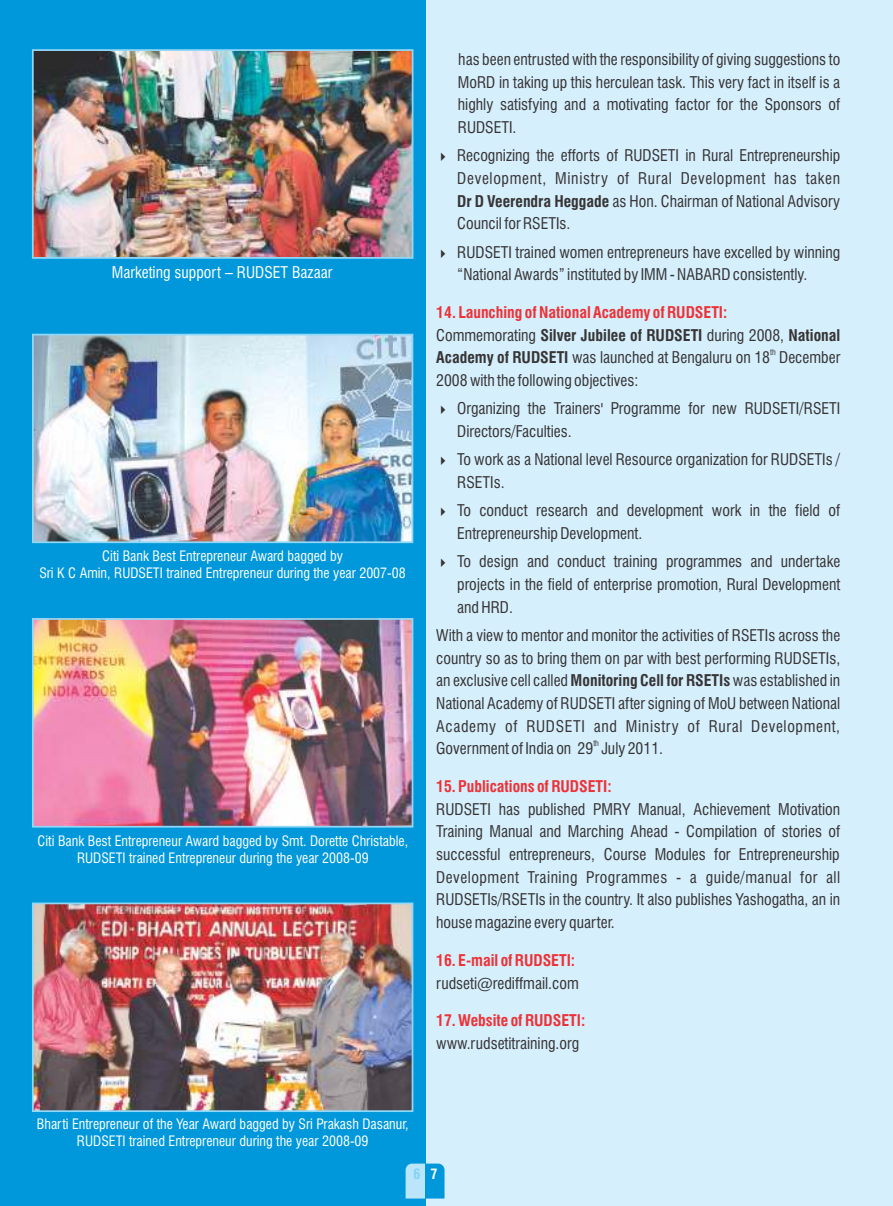
<style>
.page{position:relative;width:893px;height:1206px;background:#fff}
.page>*{position:absolute;margin:0;border:0;box-sizing:border-box;transform-origin:0 0}
.t1{font:condensed 15.75px/22.6px "Swiss 721 BT";color:#373435;text-align:justify}
.t2{font:700 condensed 15.75px/22.8px "Swiss 721 BT";color:#ed3237}
.t3{font:condensed 15.75px "Swiss 721 BT";color:#fefefe}
.t4{font:condensed 14px/16.8px "Swiss 721 BT";color:#fefefe;text-align:center}
.t5{font:700 condensed 14px "Swiss 721 BT";color:#80d4f7}
.t6{font:condensed 7.88px "Swiss 721 BT";color:#373435}
.s1{font-weight:700}
.s2{font-weight:400;color:#373435}
.s3{color:#373435}
.s4{color:#fefefe}
</style>
<div class="page">
<div style="left:0;top:0;width:893px;height:1205px;background:#d5effc"></div>
<div style="left:0;top:0;width:425px;height:1205px;background:#0098da"></div>
<img style="left:35px;top:52px;width:375px;height:204px">
<div style="left:32px;top:49px;width:381px;height:210px;border:2px solid #91d8f8"></div>
<img style="left:35px;top:905px;width:375px;height:204px">
<div style="left:32px;top:902px;width:381px;height:210px;border:2px solid #91d8f8"></div>
<img style="left:35px;top:337px;width:375px;height:203px">
<div style="left:32px;top:334px;width:381px;height:209px;border:2px solid #91d8f8"></div>
<img style="left:35px;top:621px;width:375px;height:203px">
<div style="left:32px;top:618px;width:381px;height:209px;border:2px solid #91d8f8"></div>
<svg style="left:406px;top:1163px;width:38px;height:35px"></svg>
<p class="t3" style="left:112px;top:266px;width:222px">Marketing support – RUDSET Bazaar</p>
<p class="t4" style="left:39px;top:549px;width:368px">Citi Bank Best Entrepreneur Award bagged by<br>Sri K C Amin, RUDSETI trained Entrepreneur during the year 2007-08</p>
<p class="t4" style="left:38px;top:833px;width:372px">Citi Bank Best Entrepreneur Award bagged by Smt. Dorette Christable,<br>RUDSETI trained Entrepreneur during the year 2008-09</p>
<p class="t4" style="left:37px;top:1116px;width:373px">Bharti Entrepreneur of the Year Award bagged by Sri Prakash Dasanur,<br>RUDSETI trained Entrepreneur during the year 2008-09</p>
<p class="t1" style="left:458px;top:49px;width:384px">has been entrusted with the responsibility of giving suggestions to MoRD in taking up this herculean task. This very fact in itself is a highly satisfying and a motivating factor for the Sponsors of RUDSETI.</p>
<p class="t1" style="left:457px;top:146px;width:385px;text-indent:-21px">✔ Recognizing the efforts of RUDSETI in Rural Entrepreneurship Development, Ministry of Rural Development has taken <span class="s1">Dr D Veerendra Heggade</span> as Hon. Chairman of National Advisory Council for RSETIs.</p>
<p class="t1" style="left:457px;top:242px;width:385px;text-indent:-21px">✔ RUDSETI trained women entrepreneurs have excelled by winning “National Awards” instituted by IMM - NABARD consistently.</p>
<p class="t2" style="left:436px;top:302px;width:405px">14. Launching of National Academy of RUDSETI:<br><span class="s2">Commemorating</span> <span class="s3">Silver Jubilee of RUDSETI</span> <span class="s2">during 2008,</span> <span class="s3">National</span></p>
<p class="t6" style="left:770px;top:349px;width:7px">th</p>
<p class="t1" style="left:436px;top:348px;width:405px"><span class="s1">Academy of RUDSETI</span> was launched at Bengaluru on 18 December<br>2008 with the following objectives:</p>
<p class="t1" style="left:457px;top:399px;width:385px;text-indent:-21px">✔ Organizing the Trainers' Programme for new RUDSETI/RSETI<br>Directors/Faculties.</p>
<p class="t1" style="left:457px;top:450px;width:385px;text-indent:-21px">✔ To work as a National level Resource organization for RUDSETIs /<br>RSETIs.</p>
<p class="t1" style="left:457px;top:501px;width:384px;text-indent:-21px">✔ To conduct research and development work in the field of<br>Entrepreneurship Development.</p>
<p class="t1" style="left:457px;top:552px;width:385px;text-indent:-21px">✔ To design and conduct training programmes and undertake projects in the field of enterprise promotion, Rural Development and HRD.</p>
<p class="t1" style="left:436px;top:625px;width:405px">With a view to mentor and monitor the activities of RSETIs across the country so as to bring them on par with best performing RUDSETIs, an exclusive cell called <span class="s1">Monitoring Cell for RSETIs</span> was established in National Academy of RUDSETI after signing of MoU between National Academy of RUDSETI and Ministry of Rural Development,</p>
<p class="t6" style="left:593px;top:740px;width:7px">th</p>
<p class="t1" style="left:436px;top:739px;width:228px">Government of India on 29 July 2011.</p>
<p class="t2" style="left:436px;top:776px;width:177px">15. Publications of RUDSETI:</p>
<p class="t1" style="left:436px;top:799px;width:406px">RUDSETI has published PMRY Manual, Achievement Motivation Training Manual and Marching Ahead - Compilation of stories of successful entrepreneurs, Course Modules for Entrepreneurship Development Training Programmes - a guide/manual for all RUDSETIs/RSETIs in the country. It also publishes Yashogatha, an in house magazine every quarter.</p>
<p class="t2" style="left:436px;top:950px;width:140px">16. E-mail of RUDSETI:</p>
<p class="t1" style="left:436px;top:973px;width:144px">rudseti@rediffmail.com</p>
<p class="t2" style="left:436px;top:1010px;width:151px">17. Website of RUDSETI:</p>
<p class="t1" style="left:436px;top:1033px;width:145px">www.rudsetitraining.org</p>
<p class="t5" style="left:414px;top:1168px;width:25px">6 <span class="s4">7</span></p>
</div>
